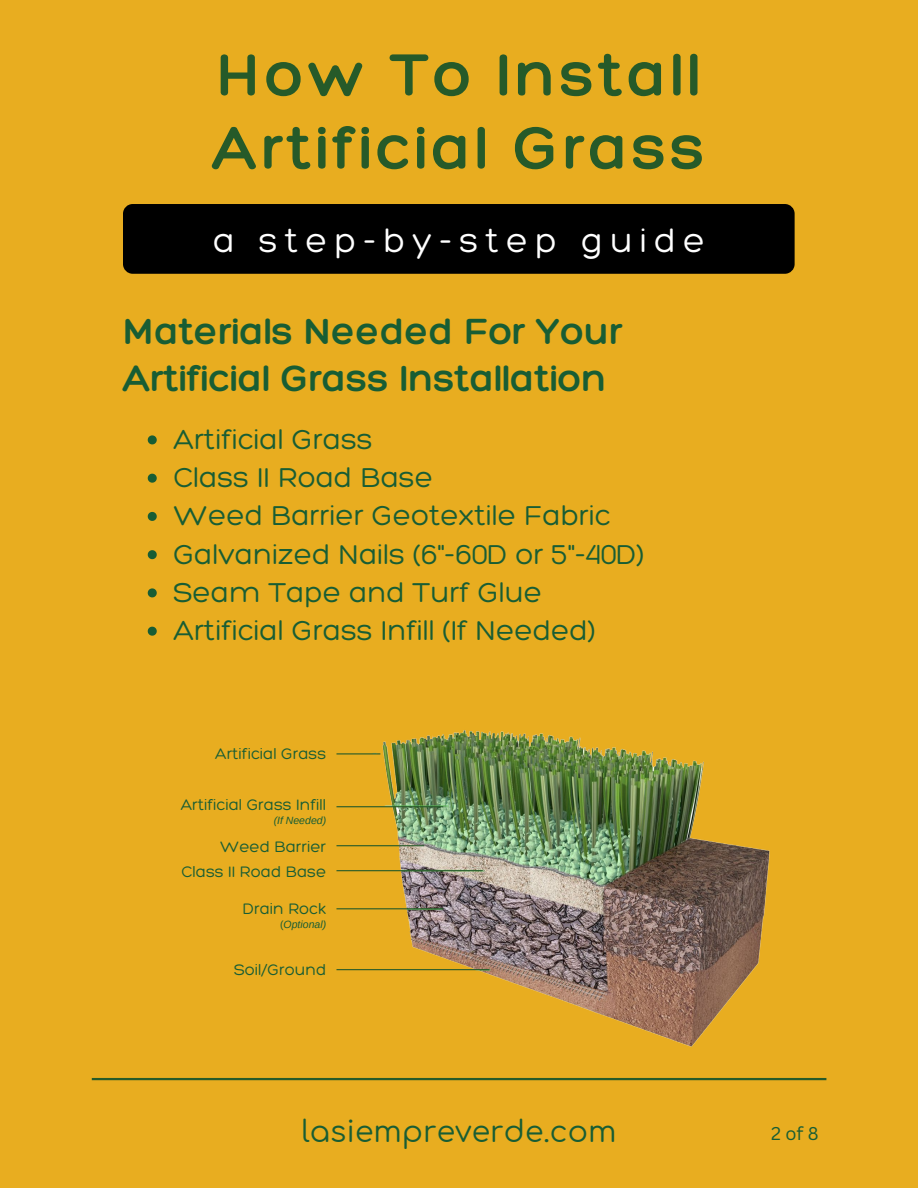
<style>
.page{position:relative;width:918px;height:1188px;background:#e8ad20}
.page>*{position:absolute;margin:0;border:0;box-sizing:border-box;transform-origin:0 0}
.t1{font:300 64.5px/73.2px "Hero";letter-spacing:.06em;color:#265a29}
.t2{font:300 39.45px/47.2px "Hero";color:#185d34}
.t3{font:300 35.25px "Hero";letter-spacing:.205em;color:#fff}
.t4{font:30px "Comfortaa";color:#185d34}
.t5{font:300 29.7px/38.2px "Hero";color:#185d34}
.t6{font:18px "Canva Sans";color:#185d34}
.t7{font:300 16.5px/24.9px "Hero";color:#185d34;text-align:right}
.t8{font:italic 10.5px "Arimo";color:#185d34}
.s1{font-style:normal}
</style>
<div class="page">
<div style="left:123px;top:204px;width:672px;height:70px;background:#000;border-radius:10px"></div>
<hr style="left:92px;top:1078px;width:734px;height:2px;background:#265a29">
<img style="left:336px;top:730px;width:434px;height:317px">
<svg style="left:148px;top:435px;width:9px;height:9px"></svg>
<svg style="left:148px;top:474px;width:9px;height:9px"></svg>
<svg style="left:148px;top:512px;width:9px;height:9px"></svg>
<svg style="left:148px;top:550px;width:9px;height:9px"></svg>
<svg style="left:148px;top:588px;width:9px;height:9px"></svg>
<svg style="left:148px;top:627px;width:9px;height:9px"></svg>
<hr style="left:336px;top:806px;width:107px;height:1px;background:#265a29">
<hr style="left:336px;top:870px;width:147px;height:1px;background:#265a29">
<hr style="left:336px;top:908px;width:107px;height:1px;background:#265a29">
<hr style="left:336px;top:969px;width:153px;height:1px;background:#265a29">
<hr style="left:336px;top:845px;width:88px;height:1px;background:#265a29">
<hr style="left:336px;top:753px;width:44px;height:1px;background:#265a29">
<h1 class="t1" style="left:213px;top:36px;width:494px">How To Install<br>Artificial Grass</h1>
<p class="t3" style="left:213px;top:218px;width:493px">a step-by-step guide</p>
<h2 class="t2" style="left:123px;top:306px;width:501px">Materials Needed For Your<br>Artificial Grass Installation</h2>
<p class="t5" style="left:173px;top:419px;width:473px">Artificial Grass<br>Class II Road Base<br>Weed Barrier Geotextile Fabric<br>Galvanized Nails (6"-60D or 5"-40D)<br>Seam Tape and Turf Glue<br>Artificial Grass Infill (If Needed)</p>
<p class="t7" style="left:215px;top:741px;width:113px">Artificial Grass</p>
<p class="t7" style="left:181px;top:792px;width:147px">Artificial Grass Infill</p>
<p class="t8" style="left:274px;top:815px;width:54px">(If Needed)</p>
<p class="t7" style="left:182px;top:834px;width:146px">Weed Barrier<br>Class II Road Base</p>
<p class="t7" style="left:243px;top:895px;width:84px">Drain Rock</p>
<p class="t8" style="left:280px;top:918px;width:48px"><span class="s1">(</span>Optional)</p>
<p class="t7" style="left:234px;top:956px;width:94px">Soil/Ground</p>
<p class="t4" style="left:301px;top:1116px;width:317px">lasiempreverde.com</p>
<p class="t6" style="left:771px;top:1120px;width:49px">2 of 8</p>
</div>
